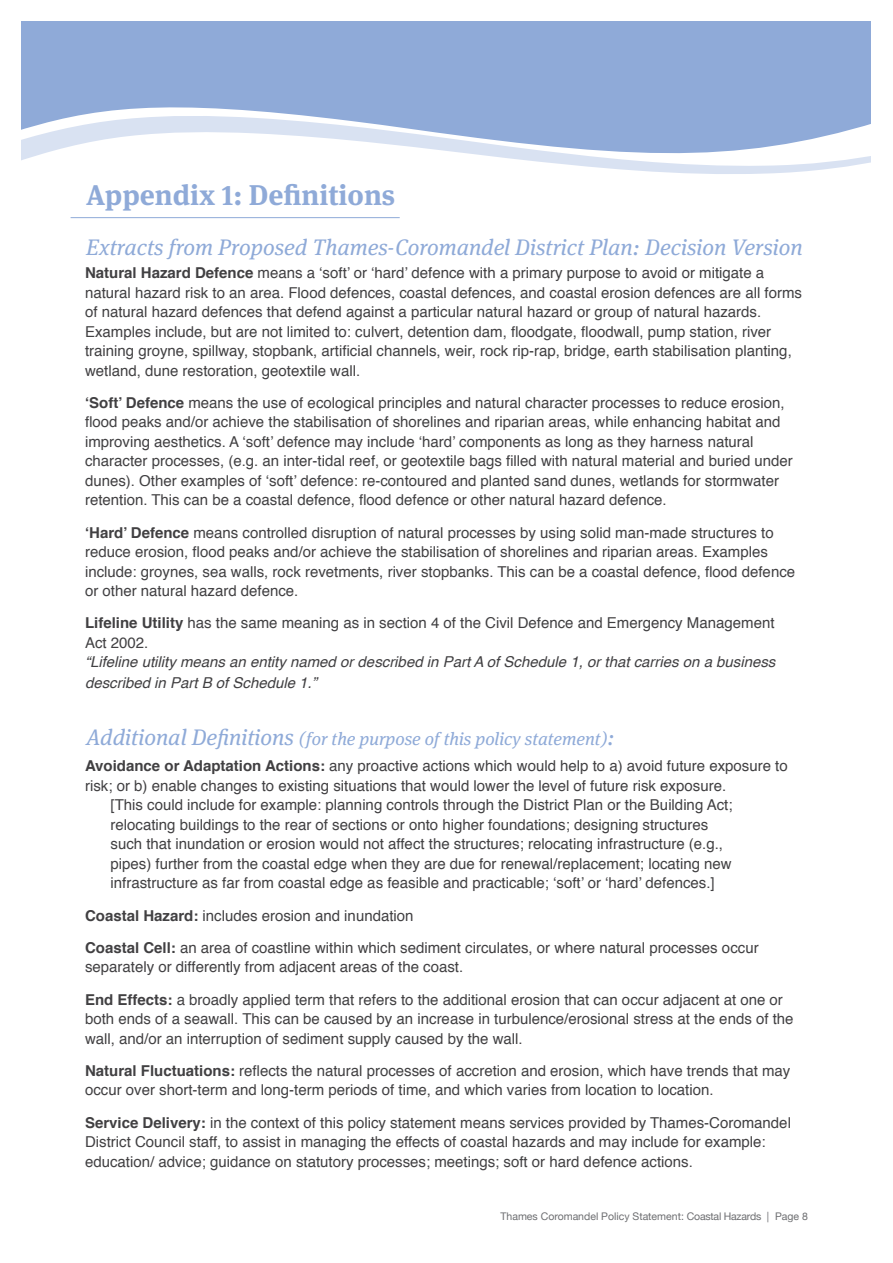
<style>
.page{position:relative;width:893px;height:1263px;background:#fff}
.page>*{position:absolute;margin:0;border:0;box-sizing:border-box;transform-origin:0 0}
.t1{font:700 28.5px "Meta Serif OT";color:#8faad8}
.t2{font:italic 22.5px "Meta Serif OT";color:#8faad8}
.t3{font:italic 18px "Meta Serif OT";color:#8faad8}
.t4{font:15px/19.5px "Helvetica";color:#414042}
.t5{font:italic 15px/20.2px "Helvetica";color:#414042}
.t6{font:10.5px "Helvetica Neue";color:#6d6e71}
.s1{font-weight:700}
.s2{font-size:22.5px}
</style>
<div class="page">
<hr style="left:71px;top:217px;width:329px;height:1px;background:#8faad8">
<div style="left:21px;top:21px;width:850px;height:94px;background:#8faad8"></div>
<svg style="left:21px;top:115px;width:850px;height:59px"></svg>
<h1 class="t1" style="left:86px;top:177px;width:310px">Appendix 1: Definitions</h1>
<h2 class="t2" style="left:86px;top:233px;width:718px">Extracts from Proposed Thames-Coromandel District Plan: Decision Version</h2>
<p class="t4" style="left:85px;top:263px;width:719px"><span class="s1">Natural Hazard Defence</span> means a ‘soft’ or ‘hard’ defence with a primary purpose to avoid or mitigate a natural hazard risk to an area. Flood defences, coastal defences, and coastal erosion defences are all forms of natural hazard defences that defend against a particular natural hazard or group of natural hazards.<br>Examples include, but are not limited to: culvert, detention dam, floodgate, floodwall, pump station, river training groyne, spillway, stopbank, artificial channels, weir, rock rip-rap, bridge, earth stabilisation planting, wetland, dune restoration, geotextile wall.</p>
<p class="t4" style="left:85px;top:393px;width:709px"><span class="s1">‘Soft’ Defence</span> means the use of ecological principles and natural character processes to reduce erosion, flood peaks and/or achieve the stabilisation of shorelines and riparian areas, while enhancing habitat and improving aesthetics. A ‘soft’ defence may include ‘hard’ components as long as they harness natural character processes, (e.g. an inter-tidal reef, or geotextile bags filled with natural material and buried under dunes). Other examples of ‘soft’ defence: re-contoured and planted sand dunes, wetlands for stormwater retention. This can be a coastal defence, flood defence or other natural hazard defence.</p>
<p class="t4" style="left:85px;top:523px;width:712px"><span class="s1">‘Hard’ Defence</span> means controlled disruption of natural processes by using solid man-made structures to reduce erosion, flood peaks and/or achieve the stabilisation of shorelines and riparian areas. Examples include: groynes, sea walls, rock revetments, river stopbanks. This can be a coastal defence, flood defence or other natural hazard defence.</p>
<p class="t4" style="left:85px;top:614px;width:691px"><span class="s1">Lifeline Utility</span> has the same meaning as in section 4 of the Civil Defence and Emergency Management<br>Act 2002.</p>
<p class="t5" style="left:85px;top:652px;width:692px">“Lifeline utility means an entity named or described in Part A of Schedule 1, or that carries on a business described in Part B of Schedule 1.”</p>
<p class="t3" style="left:86px;top:728px;width:530px"><span class="s2">Additional Definitions</span> (for the purpose of this policy statement)<span class="s2">:</span></p>
<p class="t4" style="left:85px;top:757px;width:704px"><span class="s1">Avoidance or Adaptation Actions:</span> any proactive actions which would help to a) avoid future exposure to</p>
<p class="t4" style="left:85px;top:776px;width:643px">risk; or b) enable changes to existing situations that would lower the level of future risk exposure.</p>
<p class="t4" style="left:111px;top:796px;width:624px">[This could include for example: planning controls through the District Plan or the Building Act;</p>
<p class="t4" style="left:111px;top:815px;width:599px">relocating buildings to the rear of sections or onto higher foundations; designing structures</p>
<p class="t4" style="left:111px;top:835px;width:614px">such that inundation or erosion would not affect the structures; relocating infrastructure (e.g.,</p>
<p class="t4" style="left:111px;top:854px;width:623px">pipes) further from the coastal edge when they are due for renewal/replacement; locating new</p>
<p class="t4" style="left:111px;top:874px;width:606px">infrastructure as far from coastal edge as feasible and practicable; ‘soft’ or ‘hard’ defences.]</p>
<p class="t4" style="left:85px;top:900px;width:675px;line-height:32.2px"><span class="s1">Coastal Hazard:</span> includes erosion and inundation<br><span class="s1">Coastal Cell:</span> an area of coastline within which sediment circulates, or where natural processes occur</p>
<p class="t4" style="left:85px;top:951px;width:699px;line-height:32.2px">separately or differently from adjacent areas of the coast.<br><span class="s1">End Effects:</span> a broadly applied term that refers to the additional erosion that can occur adjacent at one or</p>
<p class="t4" style="left:85px;top:1009px;width:710px">both ends of a seawall. This can be caused by an increase in turbulence/erosional stress at the ends of the wall, and/or an interruption of sediment supply caused by the wall.</p>
<p class="t4" style="left:85px;top:1061px;width:707px"><span class="s1">Natural Fluctuations:</span> reflects the natural processes of accretion and erosion, which have trends that may occur over short-term and long-term periods of time, and which varies from location to location.</p>
<p class="t4" style="left:85px;top:1113px;width:707px"><span class="s1">Service Delivery:</span> in the context of this policy statement means services provided by Thames-Coromandel<br>District Council staff, to assist in managing the effects of coastal hazards and may include for example: education/ advice; guidance on statutory processes; meetings; soft or hard defence actions.</p>
<p class="t6" style="left:500px;top:1209px;width:309px">Thames Coromandel Policy Statement: Coastal Hazards | Page 8</p>
</div>
